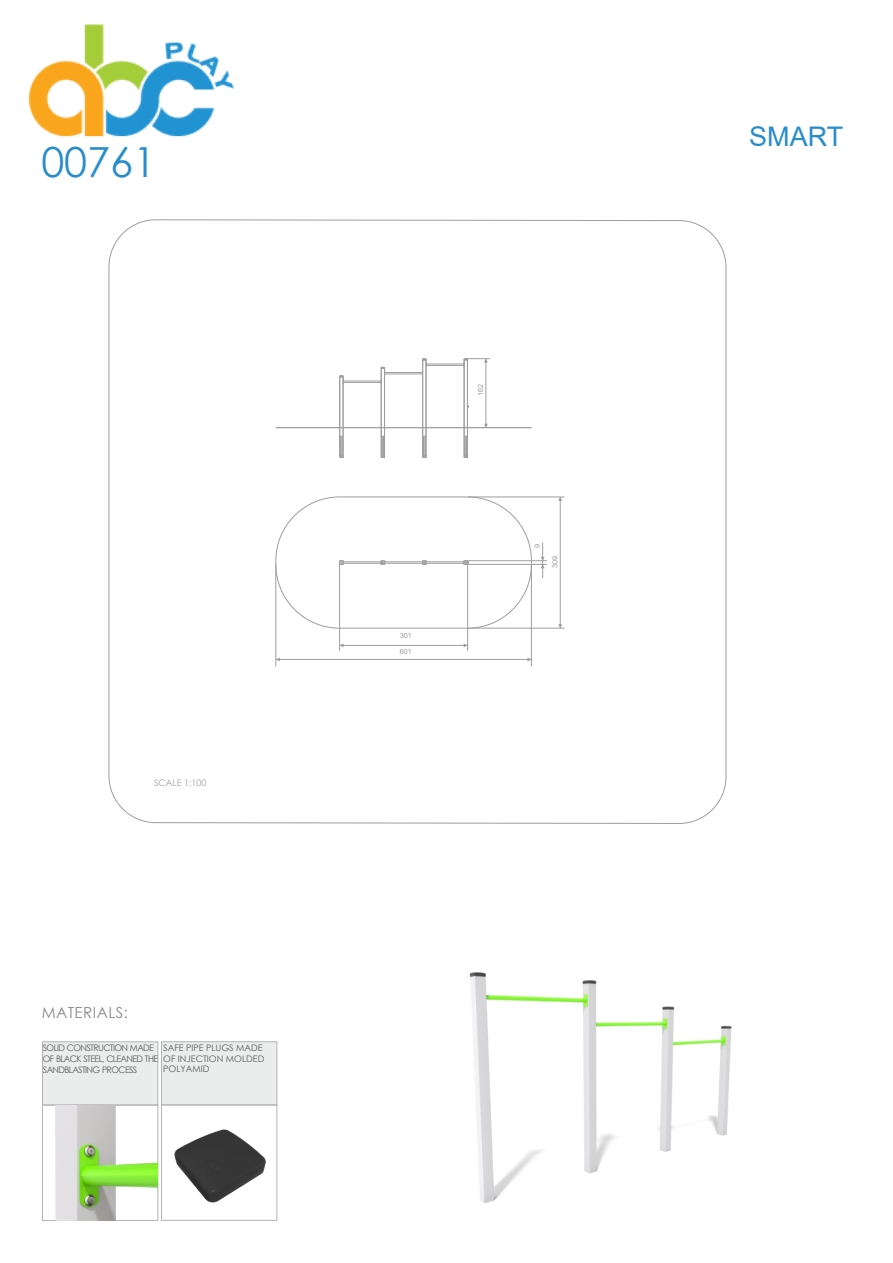
<style>
.page{position:relative;width:893px;height:1263px;background:#fff}
.page>*{position:absolute;margin:0;border:0;box-sizing:border-box;transform-origin:0 0}
.t1{font:41.4px "Century Gothic";color:#278ccc}
.t2{font:27px "Arial";color:#278ccc}
.t3{font:15.15px "Century Gothic";letter-spacing:.03em;color:#898989}
.t4{font:9px/10.6px "Century Gothic";letter-spacing:-.07em;color:#5b5b5b}
.t5{font:9px/10.6px "Century Gothic";color:#5b5b5b}
.t6{font:9px "Century Gothic";color:#9d9e9e}
.t7{font:7.2px/15.6px "Arial";color:#9d9e9e}
</style>
<div class="page">
<div style="left:42px;top:1041px;width:116px;height:64px;background:#ebecec;border:1px solid #b2b3b3"></div>
<div style="left:161px;top:1041px;width:116px;height:64px;background:#ebecec;border:1px solid #b2b3b3"></div>
<img style="left:42px;top:1105px;width:116px;height:115px">
<img style="left:174px;top:1129px;width:92px;height:74px">
<div style="left:161px;top:1104px;width:116px;height:117px;border:1px solid #b2b3b3"></div>
<svg style="left:109px;top:219px;width:617px;height:604px"></svg>
<img style="left:469px;top:972px;width:263px;height:231px">
<hr style="left:848px;top:938px;width:2px;height:261px;background:#898989">
<img style="left:28px;top:24px;width:205px;height:113px">
<h1 class="t1" style="left:41px;top:133px;width:116px">00761</h1>
<p class="t6" style="left:154px;top:776px;width:54px">SCALE 1:100</p>
<h3 class="t3" style="left:42px;top:1001px;width:88px">MATERIALS:</h3>
<p class="t4" style="left:43px;top:1042px;width:117px">SOLID CONSTRUCTION MADE<br>OF BLACK STEEL, CLEANED THE<br>SANDBLASTING PROCESS</p>
<p class="t5" style="left:163px;top:1042px;width:103px">SAFE PIPE PLUGS MADE<br>OF INJECTION MOLDED<br>POLYAMID</p>
<p class="t7" style="left:400px;top:628px;width:14px">301<br>601</p>
<p class="t7" style="left:473px;top:396px;width:14px;rotate:-90deg">162</p>
<p class="t7" style="left:529px;top:548px;width:6px;rotate:-90deg">9</p>
<p class="t7" style="left:547px;top:568px;width:14px;rotate:-90deg">309</p>
<h2 class="t2" style="left:749px;top:118px;width:96px">SMART</h2>
</div>
